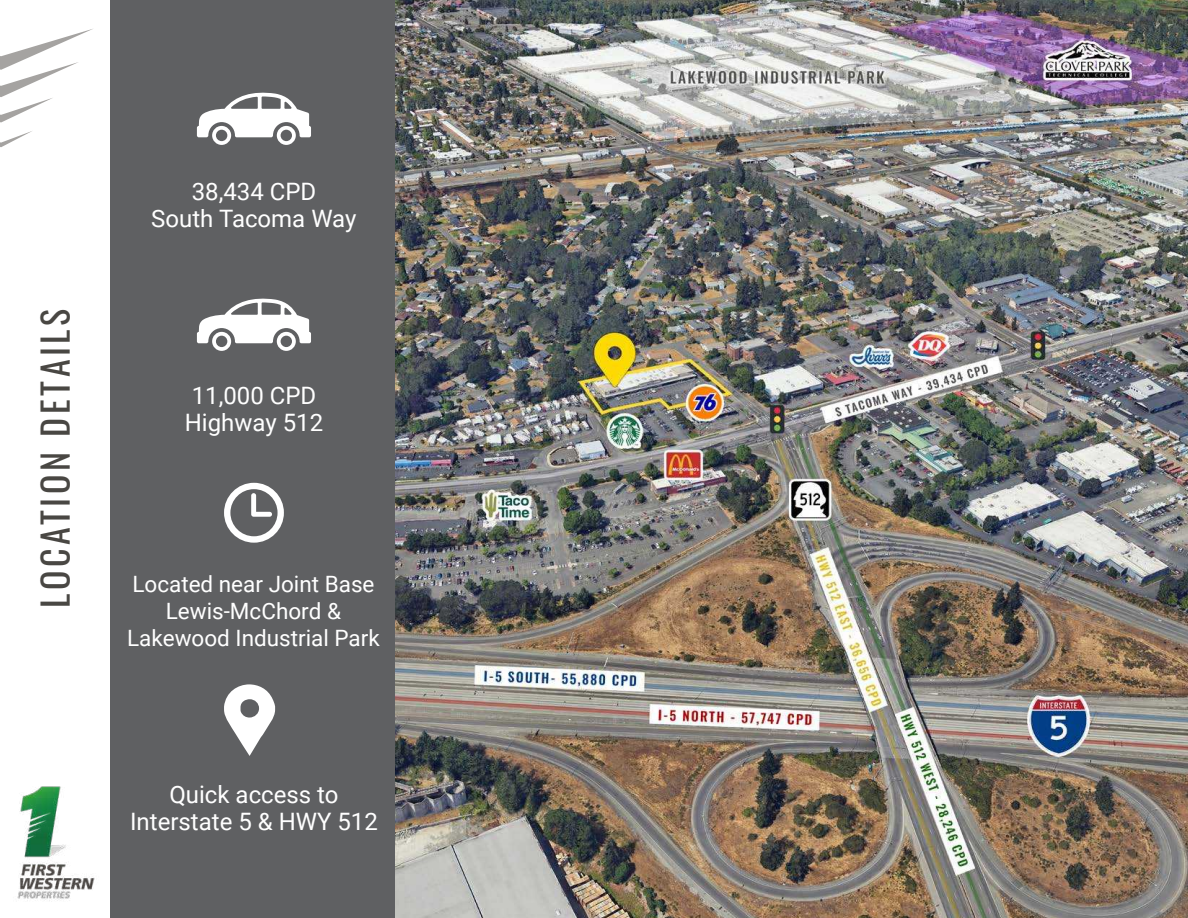
<style>
.page{position:relative;width:1188px;height:918px;background:#fff}
.page>*{position:absolute;margin:0;border:0;box-sizing:border-box;transform-origin:0 0}
.t1{font:36px "Oswald";letter-spacing:.1em;color:#494743}
.t2{font:24px/27px "Roboto";color:#fff;text-align:center}
.t3{font:22.5px/27px "Roboto";color:#fff;text-align:center}
</style>
<div class="page">
<div style="left:110px;top:1px;width:286px;height:917px;background:#5f6062"></div>
<svg style="left:197px;top:92px;width:114px;height:53px"></svg>
<svg style="left:197px;top:298px;width:114px;height:53px"></svg>
<svg style="left:224px;top:483px;width:60px;height:60px"></svg>
<svg style="left:224px;top:684px;width:51px;height:72px"></svg>
<svg style="left:0;top:29px;width:93px;height:94px"></svg>
<svg style="left:0;top:131px;width:32px;height:16px"></svg>
<img style="left:17px;top:786px;width:78px;height:115px">
<img style="left:396px;top:0;width:792px;height:918px">
<h1 class="t1" style="left:23px;top:608px;width:301px;rotate:-90deg">LOCATION DETAILS</h1>
<p class="t2" style="left:151px;top:177px;width:207px">38,434 CPD<br>South Tacoma Way</p>
<p class="t2" style="left:185px;top:381px;width:140px;text-align:left">11,000 CPD<br>Highway 512</p>
<p class="t3" style="left:127px;top:570px;width:254px">Located near Joint Base<br>Lewis-McChord &amp;<br>Lakewood Industrial Park</p>
<p class="t2" style="left:130px;top:780px;width:249px">Quick access to<br>Interstate 5 &amp; HWY 512</p>
</div>
